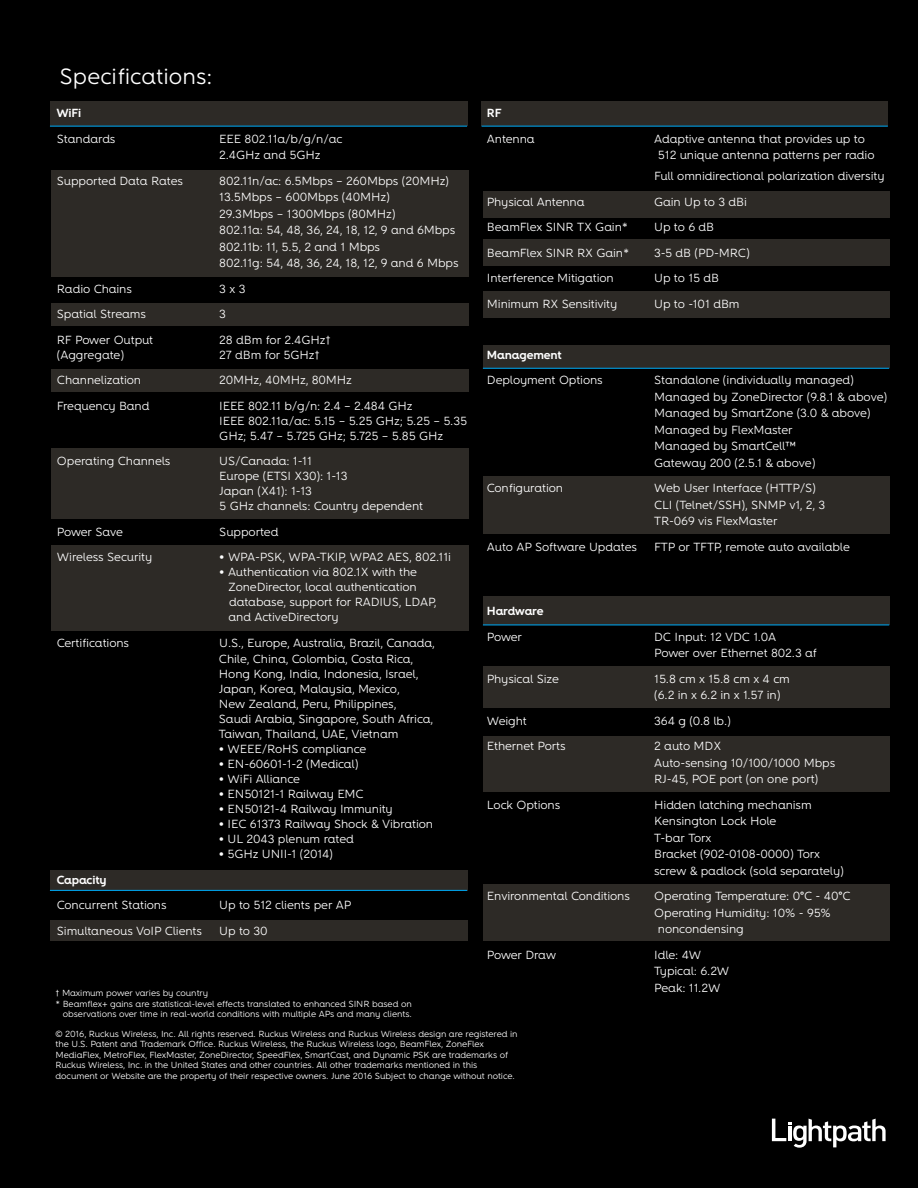
<style>
.page{position:relative;width:918px;height:1188px;background:#000}
.page>*{position:absolute;margin:0;border:0;box-sizing:border-box;transform-origin:0 0}
.t1{font:22.5px "Altice";color:#fff}
.t2{font:12px/16.5px "Altice";letter-spacing:-.01em;color:#fff}
.t3{font:700 12px "Altice";letter-spacing:-.01em;color:#fff}
.t4{font:9px/10.5px "Altice";letter-spacing:-.01em;color:#fff}
</style>
<div class="page">
<div style="left:50px;top:102px;width:417px;height:24px;background:#2d2a26"></div>
<div style="left:51px;top:369px;width:417px;height:23px;background:#2d2a26"></div>
<div style="left:51px;top:448px;width:417px;height:71px;background:#2d2a26"></div>
<div style="left:51px;top:170px;width:417px;height:107px;background:#2d2a26"></div>
<div style="left:51px;top:303px;width:417px;height:23px;background:#2d2a26"></div>
<div style="left:51px;top:546px;width:417px;height:85px;background:#2d2a26"></div>
<hr style="left:50px;top:126px;width:417px;height:1px;background:#009bdf">
<div style="left:50px;top:870px;width:417px;height:20px;background:#2d2a26"></div>
<div style="left:50px;top:920px;width:417px;height:21px;background:#2d2a26"></div>
<hr style="left:50px;top:890px;width:417px;height:1px;background:#009bdf">
<div style="left:482px;top:102px;width:406px;height:24px;background:#2d2a26"></div>
<div style="left:483px;top:476px;width:406px;height:58px;background:#2d2a26"></div>
<div style="left:483px;top:596px;width:406px;height:29px;background:#2d2a26"></div>
<div style="left:483px;top:191px;width:406px;height:27px;background:#2d2a26"></div>
<div style="left:483px;top:239px;width:406px;height:27px;background:#2d2a26"></div>
<div style="left:483px;top:291px;width:406px;height:27px;background:#2d2a26"></div>
<div style="left:483px;top:345px;width:406px;height:22px;background:#2d2a26"></div>
<div style="left:483px;top:666px;width:406px;height:42px;background:#2d2a26"></div>
<div style="left:483px;top:736px;width:406px;height:56px;background:#2d2a26"></div>
<div style="left:483px;top:885px;width:406px;height:56px;background:#2d2a26"></div>
<hr style="left:482px;top:126px;width:406px;height:1px;background:#009bdf">
<hr style="left:483px;top:368px;width:406px;height:1px;background:#009bdf">
<hr style="left:483px;top:624px;width:406px;height:1px;background:#009bdf">
<svg style="left:772px;top:1119px;width:114px;height:29px"></svg>
<h1 class="t1" style="left:60px;top:63px;width:154px">Specifications:</h1>
<p class="t3" style="left:57px;top:106px;width:26px">WiFi</p>
<p class="t2" style="left:57px;top:130px;width:60px">Standards</p>
<p class="t2" style="left:219px;top:130px;width:125px">EEE 802.11a/b/g/n/ac<br>2.4GHz and 5GHz</p>
<p class="t2" style="left:57px;top:172px;width:127px">Supported Data Rates</p>
<p class="t2" style="left:219px;top:172px;width:241px">802.11n/ac: 6.5Mbps – 260Mbps (20MHz)<br>13.5Mbps – 600Mbps (40MHz)<br>29.3Mbps – 1300Mbps (80MHz)<br>802.11a: 54, 48, 36, 24, 18, 12, 9 and 6Mbps 802.11b: 11, 5.5, 2 and 1 Mbps<br>802.11g: 54, 48, 36, 24, 18, 12, 9 and 6 Mbps</p>
<p class="t2" style="left:57px;top:280px;width:77px">Radio Chains</p>
<p class="t2" style="left:219px;top:280px;width:28px">3 x 3</p>
<p class="t2" style="left:57px;top:306px;width:91px">Spatial Streams</p>
<p class="t2" style="left:219px;top:306px;width:8px">3</p>
<p class="t2" style="left:57px;top:331px;width:98px">RF Power Output</p>
<p class="t2" style="left:219px;top:331px;width:113px">28 dBm for 2.4GHz†</p>
<p class="t2" style="left:57px;top:346px;width:69px">(Aggregate)</p>
<p class="t2" style="left:219px;top:346px;width:102px">27 dBm for 5GHz†</p>
<p class="t2" style="left:57px;top:372px;width:86px">Channelization</p>
<p class="t2" style="left:219px;top:372px;width:134px">20MHz, 40MHz, 80MHz</p>
<p class="t2" style="left:57px;top:397px;width:94px">Frequency Band</p>
<p class="t2" style="left:219px;top:398px;width:249px;line-height:15px">IEEE 802.11 b/g/n: 2.4 – 2.484 GHz<br>IEEE 802.11a/ac: 5.15 – 5.25 GHz; 5.25 – 5.35<br>GHz; 5.47 – 5.725 GHz; 5.725 – 5.85 GHz</p>
<p class="t2" style="left:57px;top:453px;width:115px">Operating Channels</p>
<p class="t2" style="left:219px;top:453px;width:205px;line-height:15px">US/Canada: 1-11<br>Europe (ETSI X30): 1-13<br>Japan (X41): 1-13<br>5 GHz channels: Country dependent</p>
<p class="t2" style="left:57px;top:523px;width:68px">Power Save</p>
<p class="t2" style="left:219px;top:523px;width:61px">Supported</p>
<p class="t2" style="left:57px;top:549px;width:97px">Wireless Security</p>
<p class="t2" style="left:219px;top:549px;width:233px">• WPA-PSK, WPA-TKIP, WPA2 AES, 802.11i</p>
<p class="t2" style="left:228px;top:564px;width:210px;line-height:15px;text-indent:-9px">• Authentication via 802.1X with the ZoneDirector, local authentication database, support for RADIUS, LDAP, and ActiveDirectory</p>
<p class="t2" style="left:57px;top:634px;width:74px">Certifications</p>
<p class="t2" style="left:219px;top:634px;width:217px">U.S., Europe, Australia, Brazil, Canada,<br>Chile, China, Colombia, Costa Rica,</p>
<p class="t2" style="left:219px;top:666px;width:216px;line-height:15px">Hong Kong, India, Indonesia, Israel, Japan, Korea, Malaysia, Mexico,<br>New Zealand, Peru, Philippines,<br>Saudi Arabia, Singapore, South Africa, Taiwan, Thailand, UAE, Vietnam</p>
<p class="t2" style="left:219px;top:741px;width:149px">• WEEE/RoHS compliance</p>
<p class="t2" style="left:219px;top:756px;width:141px">• EN-60601-1-2 (Medical)</p>
<p class="t2" style="left:219px;top:771px;width:83px">• WiFi Alliance</p>
<p class="t2" style="left:219px;top:786px;width:146px">• EN50121-1 Railway EMC</p>
<p class="t2" style="left:219px;top:801px;width:175px">• EN50121-4 Railway Immunity</p>
<p class="t2" style="left:219px;top:816px;width:216px">• IEC 61373 Railway Shock &amp; Vibration</p>
<p class="t2" style="left:219px;top:831px;width:137px">• UL 2043 plenum rated</p>
<p class="t2" style="left:219px;top:846px;width:115px">• 5GHz UNII-1 (2014)</p>
<p class="t3" style="left:57px;top:872px;width:51px">Capacity</p>
<p class="t2" style="left:57px;top:897px;width:111px">Concurrent Stations</p>
<p class="t2" style="left:219px;top:897px;width:133px">Up to 512 clients per AP</p>
<p class="t2" style="left:57px;top:922px;width:147px">Simultaneous VoIP Clients</p>
<p class="t2" style="left:219px;top:922px;width:50px">Up to 30</p>
<p class="t4" style="left:55px;top:988px;width:154px">† Maximum power varies by country</p>
<p class="t4" style="left:55px;top:999px;width:358px">* Beamflex+ gains are statistical-level effects translated to enhanced SINR based on</p>
<p class="t4" style="left:63px;top:1009px;width:350px">observations over time in real-world conditions with multiple APs and many clients.</p>
<p class="t3" style="left:487px;top:106px;width:16px">RF</p>
<p class="t2" style="left:487px;top:130px;width:49px">Antenna</p>
<p class="t2" style="left:658px;top:130px;width:218px;text-indent:-4px">Adaptive antenna that provides up to<br>512 unique antenna patterns per radio</p>
<p class="t2" style="left:654px;top:168px;width:232px">Full omnidirectional polarization diversity</p>
<p class="t2" style="left:487px;top:193px;width:99px">Physical Antenna</p>
<p class="t2" style="left:654px;top:193px;width:94px">Gain Up to 3 dBi</p>
<p class="t2" style="left:487px;top:219px;width:143px">BeamFlex SINR TX Gain*</p>
<p class="t2" style="left:654px;top:219px;width:61px">Up to 6 dB</p>
<p class="t2" style="left:487px;top:244px;width:144px">BeamFlex SINR RX Gain*</p>
<p class="t2" style="left:654px;top:244px;width:97px">3-5 dB (PD-MRC)</p>
<p class="t2" style="left:487px;top:270px;width:128px">Interference Mitigation</p>
<p class="t2" style="left:654px;top:270px;width:66px">Up to 15 dB</p>
<p class="t2" style="left:487px;top:295px;width:132px">Minimum RX Sensitivity</p>
<p class="t2" style="left:654px;top:295px;width:87px">Up to -101 dBm</p>
<p class="t3" style="left:487px;top:347px;width:76px">Management</p>
<p class="t2" style="left:487px;top:372px;width:117px">Deployment Options</p>
<p class="t2" style="left:654px;top:372px;width:234px">Standalone (individually managed)<br>Managed by ZoneDirector (9.8.1 &amp; above)<br>Managed by SmartZone (3.0 &amp; above)<br>Managed by FlexMaster<br>Managed by SmartCell™<br>Gateway 200 (2.5.1 &amp; above)</p>
<p class="t2" style="left:487px;top:480px;width:78px">Configuration</p>
<p class="t2" style="left:654px;top:480px;width:173px">Web User Interface (HTTP/S)<br>CLI (Telnet/SSH), SNMP v1, 2, 3<br>TR-069 vis FlexMaster</p>
<p class="t2" style="left:487px;top:538px;width:152px">Auto AP Software Updates</p>
<p class="t2" style="left:654px;top:538px;width:197px">FTP or TFTP, remote auto available</p>
<p class="t3" style="left:487px;top:604px;width:58px">Hardware</p>
<p class="t2" style="left:487px;top:628px;width:37px">Power</p>
<p class="t2" style="left:654px;top:628px;width:164px">DC Input: 12 VDC 1.0A<br>Power over Ethernet 802.3 af</p>
<p class="t2" style="left:487px;top:670px;width:74px">Physical Size</p>
<p class="t2" style="left:654px;top:670px;width:137px">15.8 cm x 15.8 cm x 4 cm (6.2 in x 6.2 in x 1.57 in)</p>
<p class="t2" style="left:487px;top:712px;width:42px">Weight</p>
<p class="t2" style="left:654px;top:712px;width:78px">364 g (0.8 lb.)</p>
<p class="t2" style="left:487px;top:738px;width:80px">Ethernet Ports</p>
<p class="t2" style="left:654px;top:738px;width:183px">2 auto MDX<br>Auto-sensing 10/100/1000 Mbps<br>RJ-45, POE port (on one port)</p>
<p class="t2" style="left:487px;top:796px;width:75px">Lock Options</p>
<p class="t2" style="left:654px;top:796px;width:191px">Hidden latching mechanism<br>Kensington Lock Hole<br>T-bar Torx<br>Bracket (902-0108-0000) Torx screw &amp; padlock (sold separately)</p>
<p class="t2" style="left:487px;top:888px;width:144px">Environmental Conditions</p>
<p class="t2" style="left:654px;top:888px;width:198px">Operating Temperature: 0°C - 40°C</p>
<p class="t2" style="left:654px;top:904px;width:178px">Operating Humidity: 10% - 95%</p>
<p class="t2" style="left:658px;top:921px;width:87px">noncondensing</p>
<p class="t2" style="left:487px;top:946px;width:71px">Power Draw</p>
<p class="t2" style="left:654px;top:946px;width:77px">Idle: 4W<br>Typical: 6.2W<br>Peak: 11.2W</p>
<p class="t4" style="left:55px;top:1028px;width:464px">© 2016, Ruckus Wireless, Inc. All rights reserved. Ruckus Wireless and Ruckus Wireless design are registered in the U.S. Patent and Trademark Office. Ruckus Wireless, the Ruckus Wireless logo, BeamFlex, ZoneFlex MediaFlex, MetroFlex, FlexMaster, ZoneDirector, SpeedFlex, SmartCast, and Dynamic PSK are trademarks of Ruckus Wireless, Inc. in the United States and other countries. All other trademarks mentioned in this document or Website are the property of their respective owners. June 2016 Subject to change without notice.</p>
</div>
